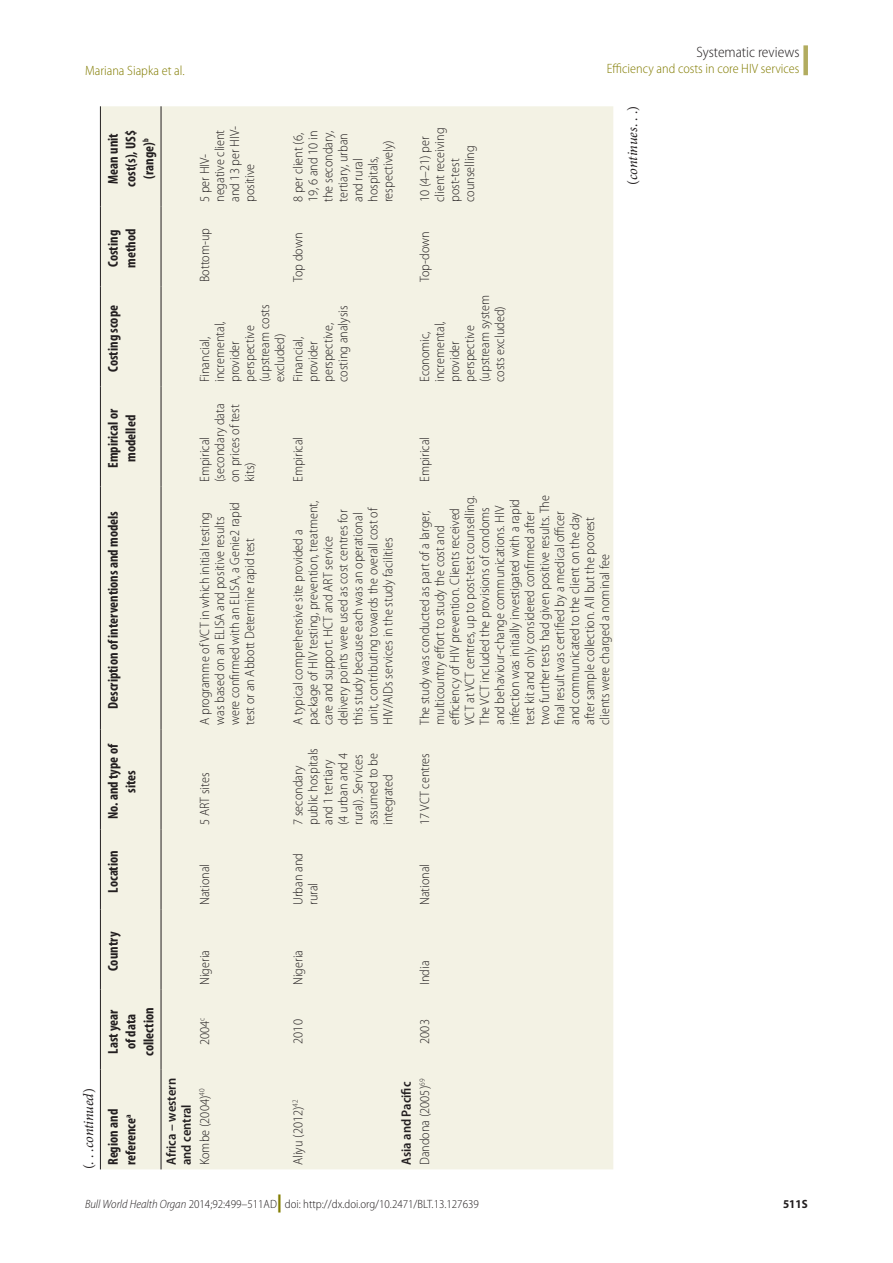
<style>
.page{position:relative;width:893px;height:1263px;background:#fff}
.page>*{position:absolute;margin:0;border:0;box-sizing:border-box;transform-origin:0 0}
.Section_Title{font:300 semi-condensed 15px "Myriad Pro";color:#231f20}
.Tbl_Col_Hd{font:700 condensed 14.25px/17.9px "Myriad Pro";color:#231f20;text-align:center}
.continued_message{font:italic 14.25px "Minion Pro";letter-spacing:-.01em;color:#231f20}
.continues_message{font:italic 14.25px "Minion Pro";letter-spacing:-.01em;color:#231f20}
.Tbl_Body{font:300 semi-condensed 13.5px/15px "Myriad Pro";color:#231f20}
.Tbl_Body-2{font:600 semi-condensed 13.5px/15px "Myriad Pro";color:#231f20}
.RH_Outside{font:300 semi-condensed 13.5px "Myriad Pro";color:#827c00}
.RH_Inside{font:300 semi-condensed 13.5px "Myriad Pro";color:#827c00}
.t1{font:300 semi-condensed 12px "Myriad Pro";color:#231f20}
.t2{font:700 semi-condensed 12px "Myriad Pro";color:#231f20}
.s1{font-style:normal}
.s2{font-style:italic}
.s3{font-weight:900;font-stretch:normal;font-size:18px;color:#827c00}
</style>
<div class="page">
<div style="left:803px;top:45px;width:5px;height:30px;background:#b2ac5f"></div>
<div style="left:101px;top:106px;width:512px;height:1063px;background:#f3f2e4"></div>
<hr style="left:161px;top:1069px;width:1px;height:100px;background:#231f20">
<hr style="left:161px;top:989px;width:1px;height:80px;background:#231f20">
<hr style="left:161px;top:909px;width:1px;height:80px;background:#231f20">
<hr style="left:161px;top:829px;width:1px;height:80px;background:#231f20">
<hr style="left:161px;top:729px;width:1px;height:100px;background:#231f20">
<hr style="left:161px;top:486px;width:1px;height:243px;background:#231f20">
<hr style="left:161px;top:386px;width:1px;height:100px;background:#231f20">
<hr style="left:161px;top:286px;width:1px;height:100px;background:#231f20">
<hr style="left:161px;top:206px;width:1px;height:80px;background:#231f20">
<hr style="left:161px;top:106px;width:1px;height:100px;background:#231f20">
<hr style="left:100px;top:1069px;width:1px;height:100px;background:#231f20">
<hr style="left:100px;top:989px;width:1px;height:80px;background:#231f20">
<hr style="left:100px;top:909px;width:1px;height:80px;background:#231f20">
<hr style="left:100px;top:829px;width:1px;height:80px;background:#231f20">
<hr style="left:100px;top:729px;width:1px;height:100px;background:#231f20">
<hr style="left:100px;top:486px;width:1px;height:243px;background:#231f20">
<hr style="left:100px;top:386px;width:1px;height:100px;background:#231f20">
<hr style="left:100px;top:286px;width:1px;height:100px;background:#231f20">
<hr style="left:100px;top:206px;width:1px;height:80px;background:#231f20">
<hr style="left:100px;top:106px;width:1px;height:100px;background:#231f20">
<p class="Section_Title" style="left:696px;top:44px;width:105px">Systematic reviews</p>
<p class="RH_Inside" style="left:85px;top:63px;width:101px">Mariana Siapka et al.</p>
<p class="RH_Outside" style="left:607px;top:61px;width:194px">Efficiency and costs in core HIV services</p>
<p class="continued_message" style="left:80px;top:1169px;width:83px;rotate:-90deg"><span class="s1">(. . .</span>continued<span class="s1">)</span></p>
<p class="Tbl_Col_Hd" style="left:104px;top:187px;width:58px;rotate:-90deg">Mean unit cost(s), US$ (range)<sup>b</sup></p>
<p class="Tbl_Col_Hd" style="left:104px;top:268px;width:41px;text-align:left;rotate:-90deg">Costing method</p>
<p class="Tbl_Col_Hd" style="left:104px;top:372px;width:68px;rotate:-90deg">Costing scope</p>
<p class="Tbl_Col_Hd" style="left:104px;top:468px;width:60px;rotate:-90deg">Empirical or modelled</p>
<p class="Tbl_Col_Hd" style="left:104px;top:709px;width:199px;rotate:-90deg">Description of interventions and models</p>
<p class="Tbl_Col_Hd" style="left:104px;top:819px;width:77px;rotate:-90deg">No. and type of sites</p>
<p class="Tbl_Col_Hd" style="left:104px;top:893px;width:44px;rotate:-90deg">Location</p>
<p class="Tbl_Body" style="left:197px;top:202px;width:77px;rotate:-90deg">5 per HIV&shy;negative client and 13 per HIV&shy;positive</p>
<p class="Tbl_Body" style="left:197px;top:282px;width:56px;rotate:-90deg">Bottom-up</p>
<p class="Tbl_Body" style="left:291px;top:202px;width:73px;rotate:-90deg">8 per client (6,<br>19, 6 and 10 in the secondary, tertiary, urban and rural hospitals, respectively)</p>
<p class="Tbl_Body" style="left:291px;top:282px;width:51px;rotate:-90deg">Top down</p>
<p class="Tbl_Body" style="left:197px;top:382px;width:79px;rotate:-90deg">Financial, incremental, provider perspective (upstream costs excluded)</p>
<p class="Tbl_Body" style="left:291px;top:382px;width:78px;rotate:-90deg">Financial, provider perspective, costing analysis</p>
<p class="Tbl_Body" style="left:197px;top:482px;width:80px;rotate:-90deg">Empirical (secondary data on prices of test kits)</p>
<p class="Tbl_Body" style="left:197px;top:725px;width:224px;rotate:-90deg">A programme of VCT in which initial testing was based on an ELISA and positive results were confirmed with an ELISA, a Genie2 rapid test or an Abbott Determine rapid test</p>
<p class="Tbl_Body" style="left:197px;top:825px;width:54px;rotate:-90deg">5 ART sites</p>
<p class="Tbl_Body" style="left:197px;top:905px;width:43px;rotate:-90deg">National</p>
<p class="Tbl_Body" style="left:291px;top:482px;width:47px;rotate:-90deg">Empirical</p>
<p class="Tbl_Body" style="left:291px;top:725px;width:226px;rotate:-90deg">A typical comprehensive site provided a package of HIV testing, prevention, treatment, care and support. HCT and ART service delivery points were used as cost centres for this study because each was an operational unit, contributing towards the overall cost of HIV/AIDs services in the study facilities</p>
<p class="Tbl_Body" style="left:291px;top:825px;width:79px;rotate:-90deg">7 secondary public hospitals and 1 tertiary (4 urban and 4 rural). Services assumed to be integrated</p>
<p class="Tbl_Body" style="left:291px;top:905px;width:53px;rotate:-90deg">Urban and rural</p>
<p class="Tbl_Body" style="left:417px;top:202px;width:76px;rotate:-90deg">10 (4–21) per client receiving post-test counselling</p>
<p class="Tbl_Body" style="left:417px;top:282px;width:53px;rotate:-90deg">Top-down</p>
<p class="Tbl_Body" style="left:417px;top:382px;width:89px;rotate:-90deg">Economic, incremental, provider perspective (upstream system costs excluded)</p>
<p class="Tbl_Body" style="left:417px;top:482px;width:47px;rotate:-90deg">Empirical</p>
<p class="Tbl_Body" style="left:417px;top:725px;width:231px;rotate:-90deg">The study was conducted as part of a larger, multicountry effort to study the cost and efficiency of HIV prevention. Clients received VCT at VCT centres, up to post-test counselling.<br>The VCT included the provisions of condoms and behaviour-change communications. HIV infection was initially investigated with a rapid test kit and only considered confirmed after two further tests had given positive results. The final result was certified by a medical officer and communicated to the client on the day after sample collection. All but the poorest clients were charged a nominal fee</p>
<p class="Tbl_Body" style="left:417px;top:825px;width:73px;rotate:-90deg">17 VCT centres</p>
<p class="Tbl_Body" style="left:417px;top:905px;width:43px;rotate:-90deg">National</p>
<p class="Tbl_Col_Hd" style="left:104px;top:971px;width:41px;rotate:-90deg">Country</p>
<p class="Tbl_Col_Hd" style="left:104px;top:1056px;width:50px;rotate:-90deg">Last year of data collection</p>
<p class="Tbl_Col_Hd" style="left:104px;top:1165px;width:58px;text-align:left;rotate:-90deg">Region and reference<sup>a</sup></p>
<p class="Tbl_Body" style="left:197px;top:985px;width:37px;rotate:-90deg">Nigeria</p>
<p class="Tbl_Body" style="left:197px;top:1045px;width:29px;rotate:-90deg">2004<sup>c</sup></p>
<p class="Tbl_Body-2" style="left:164px;top:1165px;width:88px;rotate:-90deg">Africa – western and central</p>
<p class="Tbl_Body" style="left:197px;top:1165px;width:78px;rotate:-90deg">Kombe (2004)<sup>40</sup></p>
<p class="Tbl_Body" style="left:291px;top:985px;width:37px;rotate:-90deg">Nigeria</p>
<p class="Tbl_Body" style="left:291px;top:1044px;width:26px;rotate:-90deg">2010</p>
<p class="Tbl_Body" style="left:291px;top:1165px;width:67px;rotate:-90deg">Aliyu (2012)<sup>42</sup></p>
<p class="Tbl_Body" style="left:417px;top:985px;width:26px;rotate:-90deg">India</p>
<p class="Tbl_Body" style="left:417px;top:1044px;width:26px;rotate:-90deg">2003</p>
<p class="Tbl_Body-2" style="left:399px;top:1165px;width:85px;rotate:-90deg">Asia and Pacific</p>
<p class="Tbl_Body" style="left:417px;top:1165px;width:88px;rotate:-90deg">Dandona (2005)<sup>69</sup></p>
<p class="continues_message" style="left:624px;top:185px;width:80px;rotate:-90deg"><span class="s1">(</span>continues<span class="s1">. . .)</span></p>
<p class="t1" style="left:85px;top:1198px;width:395px"><span class="s2">Bull World Health Organ</span> 2014;92:499–511AD<span class="s3">|</span> doi: http://dx.doi.org/10.2471/BLT.13.127639</p>
<p class="t2" style="left:783px;top:1197px;width:26px">511S</p>
</div>
